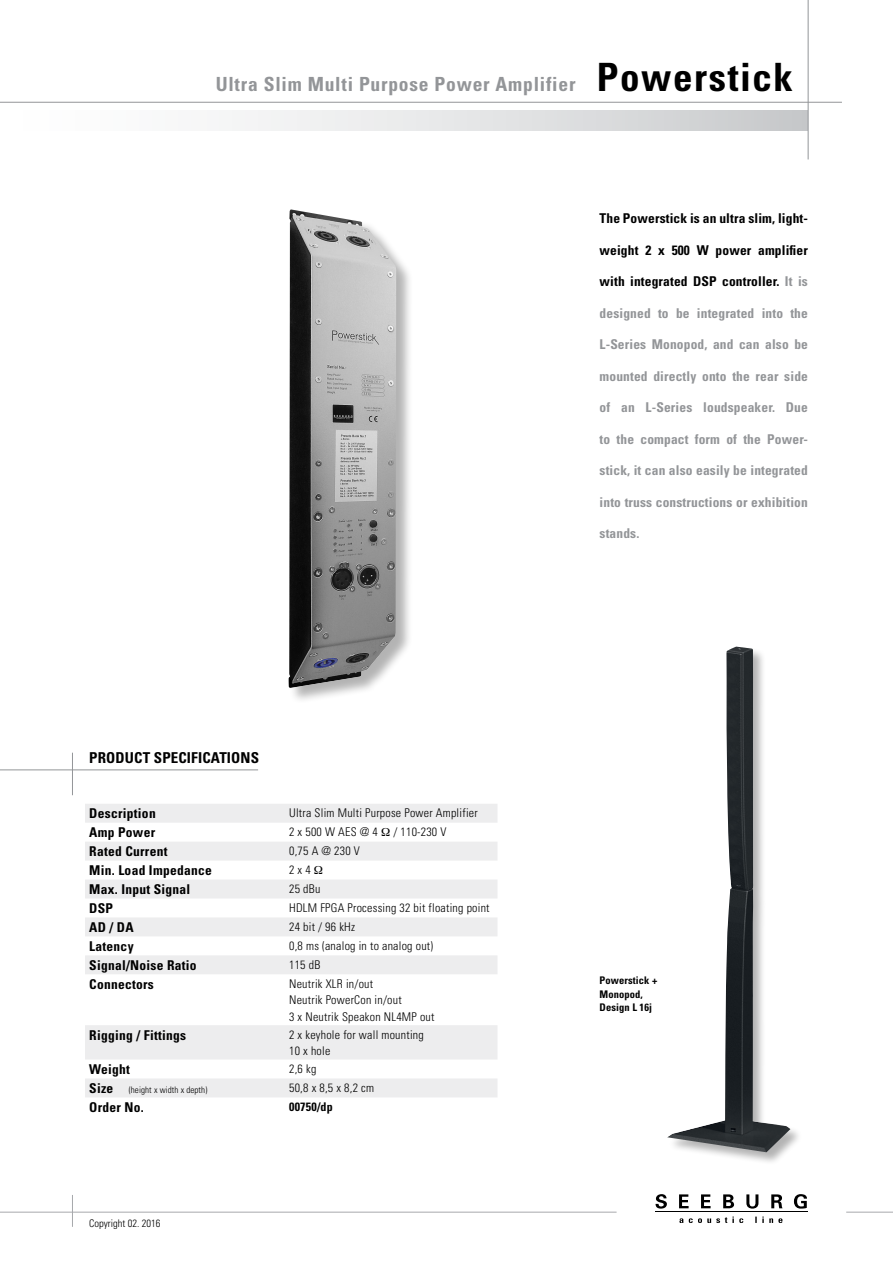
<style>
.page{position:relative;width:893px;height:1263px;background:#fff}
.page>*{position:absolute;margin:0;border:0;box-sizing:border-box;transform-origin:0 0}
.t1{font:700 condensed 39px "Univers";letter-spacing:.04em;color:#000}
.t2{font:700 condensed 19.5px "Univers";letter-spacing:.04em;color:#939598}
.t3{font:700 condensed 15px "Univers";letter-spacing:.01em;color:#000}
.t4{font:700 condensed 13.5px "Univers";letter-spacing:.02em;color:#000}
.t5{font:700 condensed 13.5px "Univers";letter-spacing:.01em;color:#939598}
.t6{font:300 condensed 12px/16.5px "Univers";letter-spacing:.02em;color:#000}
.t7{font:700 condensed 12px "Univers";letter-spacing:.02em;color:#000}
.t8{font:700 condensed 10.5px/13.5px "Univers";letter-spacing:.01em;color:#000}
.t9{font:300 condensed 10.5px "Univers";color:#000}
.t10{font:300 condensed 9px "Univers";letter-spacing:.01em;color:#000}
.s1{color:#939598}
.s2{font-weight:700;font-size:13.5px}
</style>
<div class="page">
<div style="left:0;top:111px;width:808px;height:19px;background:linear-gradient(to right,#fff,#cbccce)"></div>
<hr style="left:0;top:102px;width:842px;height:1px;background:#939598">
<hr style="left:808px;top:0;width:1px;height:159px;background:#939598">
<hr style="left:0;top:1212px;width:617px;height:1px;background:#a7a9ac">
<hr style="left:846px;top:1212px;width:47px;height:1px;background:#a7a9ac">
<hr style="left:655px;top:1211px;width:152px;height:1px;background:#000">
<svg style="left:679px;top:1216px;width:103px;height:7px"></svg>
<svg style="left:655px;top:1194px;width:12px;height:14px"></svg>
<svg style="left:679px;top:1194px;width:10px;height:14px"></svg>
<svg style="left:701px;top:1194px;width:10px;height:14px"></svg>
<svg style="left:723px;top:1194px;width:11px;height:14px"></svg>
<svg style="left:746px;top:1194px;width:12px;height:14px"></svg>
<svg style="left:771px;top:1194px;width:11px;height:14px"></svg>
<svg style="left:794px;top:1194px;width:13px;height:14px"></svg>
<hr style="left:72px;top:1195px;width:1px;height:32px;background:#a7a9ac">
<hr style="left:0;top:770px;width:258px;height:1px;background:#939598">
<hr style="left:72px;top:753px;width:1px;height:42px;background:#939598">
<div style="left:668px;top:646px;width:135px;height:519px;background:#000;opacity:.3"></div>
<img style="left:667px;top:647px;width:123px;height:505px">
<div style="left:289px;top:210px;width:124px;height:494px;background:#000;opacity:.3"></div>
<img style="left:289px;top:209px;width:107px;height:479px">
<svg style="left:85px;top:804px;width:412px;height:293px;fill:#f5f5f5"></svg>
<svg style="left:382px;top:828px;width:8px;height:8px"></svg>
<svg style="left:314px;top:866px;width:9px;height:8px"></svg>
<h2 class="t2" style="left:216px;top:72px;width:361px">Ultra Slim Multi Purpose Power Amplifier</h2>
<h1 class="t1" style="left:597px;top:53px;width:198px">Powerstick</h1>
<p class="t4" style="left:600px;top:210px;width:210px">The Powerstick is an ultra slim, light-</p>
<p class="t4" style="left:600px;top:241px;width:210px">weight 2 x 500 W power amplifier</p>
<p class="t4" style="left:600px;top:273px;width:210px">with integrated DSP controller. <span class="s1">It is</span></p>
<p class="t5" style="left:600px;top:304px;width:210px">designed to be integrated into the</p>
<p class="t5" style="left:600px;top:336px;width:210px">L-Series Monopod, and can also be</p>
<p class="t5" style="left:600px;top:367px;width:210px">mounted directly onto the rear side</p>
<p class="t5" style="left:600px;top:399px;width:210px">of an L-Series loudspeaker. Due</p>
<p class="t5" style="left:600px;top:430px;width:210px">to the compact form of the Power-</p>
<p class="t5" style="left:600px;top:462px;width:210px">stick, it can also easily be integrated</p>
<p class="t5" style="left:600px;top:493px;width:210px">into truss constructions or exhibition</p>
<p class="t5" style="left:600px;top:525px;width:41px">stands.</p>
<p class="t3" style="left:89px;top:748px;width:171px">PRODUCT SPECIFICATIONS</p>
<p class="t4" style="left:89px;top:805px;width:68px">Description</p>
<p class="t6" style="left:289px;top:805px;width:190px">Ultra Slim Multi Purpose Power Amplifier</p>
<p class="t4" style="left:89px;top:824px;width:67px">Amp Power</p>
<p class="t6" style="left:289px;top:824px;width:90px">2 x 500 W AES @ 4</p>
<p class="t6" style="left:393px;top:824px;width:55px">/ 110-230 V</p>
<p class="t4" style="left:89px;top:843px;width:80px">Rated Current</p>
<p class="t6" style="left:289px;top:842px;width:72px">0,75 A @ 230 V</p>
<p class="t4" style="left:89px;top:862px;width:124px">Min. Load Impedance</p>
<p class="t6" style="left:289px;top:861px;width:23px">2 x 4</p>
<p class="t4" style="left:89px;top:881px;width:103px">Max. Input Signal</p>
<p class="t6" style="left:289px;top:880px;width:33px">25 dBu</p>
<p class="t4" style="left:89px;top:900px;width:25px">DSP</p>
<p class="t6" style="left:289px;top:899px;width:202px">HDLM FPGA Processing 32 bit floating point</p>
<p class="t4" style="left:89px;top:919px;width:46px">AD / DA</p>
<p class="t6" style="left:289px;top:918px;width:67px">24 bit / 96 kHz</p>
<p class="t4" style="left:89px;top:938px;width:46px">Latency</p>
<p class="t6" style="left:289px;top:937px;width:146px">0,8 ms (analog in to analog out)</p>
<p class="t4" style="left:89px;top:957px;width:109px">Signal/Noise Ratio</p>
<p class="t6" style="left:289px;top:956px;width:33px">115 dB</p>
<p class="t4" style="left:89px;top:976px;width:66px">Connectors</p>
<p class="t6" style="left:289px;top:975px;width:147px">Neutrik XLR in/out<br>Neutrik PowerCon in/out<br>3 x Neutrik Speakon NL4MP out</p>
<p class="t4" style="left:89px;top:1027px;width:98px">Rigging / Fittings</p>
<p class="t6" style="left:289px;top:1026px;width:136px">2 x keyhole for wall mounting<br>10 x hole</p>
<p class="t4" style="left:89px;top:1061px;width:42px">Weight</p>
<p class="t6" style="left:289px;top:1060px;width:29px">2,6 kg</p>
<p class="t10" style="left:89px;top:1084px;width:120px"><span class="s2">Size</span> (height x width x depth)</p>
<p class="t6" style="left:289px;top:1079px;width:86px">50,8 x 8,5 x 8,2 cm</p>
<p class="t4" style="left:89px;top:1099px;width:56px">Order No.</p>
<p class="t7" style="left:289px;top:1099px;width:45px">00750/dp</p>
<p class="t9" style="left:89px;top:1216px;width:73px">Copyright 02. 2016</p>
<p class="t8" style="left:600px;top:973px;width:59px">Powerstick +<br>Monopod,<br>Design L 16j</p>
</div>
